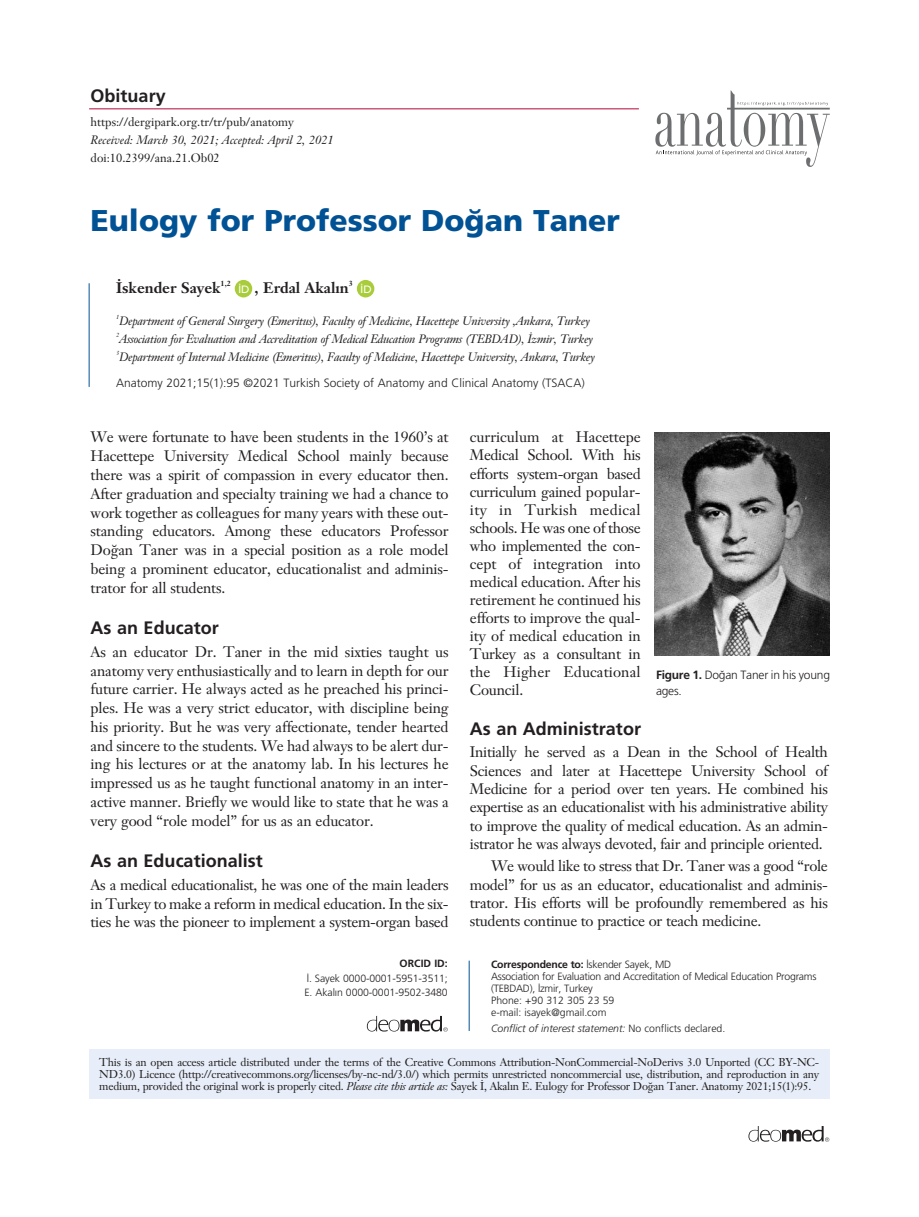
<style>
.page{position:relative;width:919px;height:1217px;background:#fff}
.page>*{position:absolute;margin:0;border:0;box-sizing:border-box;transform-origin:0 0}
.t1{font:900 30px "Frutiger";color:#005295}
.t2{font:700 18px "Frutiger";color:#231f20}
.t3{font:15px/18.8px "Janson Text";letter-spacing:-.015em;color:#231f20;text-align:justify}
.t4{font:700 15px "Janson Text";color:#231f20}
.t5{font:italic 12px "Janson Text";letter-spacing:-.02em;color:#231f20}
.t6{font:300 12px/15.8px "Frutiger";color:#231f20}
.t7{font:12px "Janson Text";color:#231f20}
.t8{font:italic 12px "Janson Text";color:#231f20}
.t9{font:11.25px/12.5px "Janson Text";letter-spacing:-.02em;color:#231f20;text-align:justify}
.t10{font:10.95px "Gill Sans";color:#fff}
.t11{font:300 10.5px/12px "Frutiger";letter-spacing:-.02em;color:#231f20}
.t12{font:italic 300 10.5px "Frutiger";color:#231f20}
.t13{font:700 10.5px "Frutiger";color:#231f20}
.t14{font:700 7.5px "Janson Text";color:#231f20}
.t15{font:italic 6px "Janson Text";color:#231f20}
.s1{font-weight:700}
.s2{font-style:normal}
.s3{font-style:italic}
</style>
<div class="page">
<svg style="left:748px;top:1126px;width:81px;height:15px"></svg>
<div style="left:357px;top:280px;width:17px;height:17px;background:#a9cc3a;border-radius:50%"></div>
<div style="left:235px;top:280px;width:17px;height:17px;background:#a9cc3a;border-radius:50%"></div>
<hr style="left:89px;top:108px;width:550px;height:1px;background:#b30738">
<svg style="left:655px;top:90px;width:174px;height:77px"></svg>
<img style="left:654px;top:432px;width:175px;height:223px">
<hr style="left:469px;top:960px;width:1px;height:70px;background:#005295">
<div style="left:89px;top:1048px;width:740px;height:50px;background:#e7eef9"></div>
<svg style="left:367px;top:1015px;width:80px;height:16px"></svg>
<hr style="left:89px;top:283px;width:1px;height:104px;background:#005295">
<p class="t2" style="left:91px;top:88px;width:77px">Obituary</p>
<p class="t7" style="left:91px;top:117px;width:205px">https://dergipark.org.tr/tr/pub/anatomy</p>
<p class="t8" style="left:91px;top:135px;width:244px">Received: March 30, 2021; Accepted: April 2, 2021</p>
<p class="t7" style="left:91px;top:153px;width:131px">doi:10.2399/ana.21.Ob02</p>
<h1 class="t1" style="left:91px;top:209px;width:530px">Eulogy for Professor Do¤an Taner</h1>
<p class="t4" style="left:116px;top:281px;width:106px">‹skender Sayek</p>
<p class="t14" style="left:220px;top:280px;width:12px">1,2</p>
<p class="t4" style="left:254px;top:281px;width:96px">, Erdal Akal›n</p>
<p class="t14" style="left:349px;top:280px;width:6px">3</p>
<p class="t15" style="left:116px;top:315px;width:5px">1</p>
<p class="t5" style="left:119px;top:316px;width:472px">Department of General Surgery (Emeritus), Faculty of Medicine, Hacettepe University ,Ankara, Turkey</p>
<p class="t15" style="left:116px;top:333px;width:5px">2</p>
<p class="t5" style="left:119px;top:334px;width:475px">Association for Evaluation and Accreditation of Medical Education Programs (TEBDAD), ‹zmir, Turkey</p>
<p class="t15" style="left:116px;top:351px;width:5px">3</p>
<p class="t5" style="left:119px;top:352px;width:477px">Department of Internal Medicine (Emeritus), Faculty of Medicine, Hacettepe University, Ankara, Turkey</p>
<p class="t6" style="left:116px;top:376px;width:470px">Anatomy 2021;15(1):95 ©2021 Turkish Society of Anatomy and Clinical Anatomy (TSACA)</p>
<p class="t10" style="left:238px;top:285px;width:12px">İD</p>
<p class="t10" style="left:360px;top:285px;width:12px">İD</p>
<p class="t3" style="left:91px;top:429px;width:359px">We were fortunate to have been students in the 1960’s at Hacettepe University Medical School mainly because there was a spirit of compassion in every educator then.<br>After graduation and specialty training we had a chance to work together as colleagues for many years with these out&shy;standing educators. Among these educators Professor Do¤an Taner was in a special position as a role model being a prominent educator, educationalist and adminis&shy;trator for all students.</p>
<p class="t2" style="left:91px;top:620px;width:129px">As an Educator</p>
<p class="t3" style="left:91px;top:643px;width:359px">As an educator Dr. Taner in the mid sixties taught us anatomy very enthusiastically and to learn in depth for our future carrier. He always acted as he preached his princi&shy;ples. He was a very strict educator, with discipline being his priority. But he was very affectionate, tender hearted and sincere to the students. We had always to be alert dur&shy;ing his lectures or at the anatomy lab. In his lectures he impressed us as he taught functional anatomy in an inter&shy;active manner. Briefly we would like to state that he was a very good “role model” for us as an educator.</p>
<p class="t2" style="left:91px;top:853px;width:173px">As an Educationalist</p>
<p class="t3" style="left:91px;top:876px;width:359px">As a medical educationalist, he was one of the main leaders in Turkey to make a reform in medical education. In the six&shy;ties he was the pioneer to implement a system-organ based</p>
<p class="t3" style="left:470px;top:430px;width:172px;line-height:18px">curriculum at Hacettepe Medical School. With his efforts system-organ based curriculum gained popular&shy;ity in Turkish medical schools. He was one of those who implemented the con&shy;cept of integration into medical education. After his retirement he continued his efforts to improve the qual&shy;ity of medical education in Turkey as a consultant in the Higher Educational Council.</p>
<p class="t2" style="left:470px;top:721px;width:172px">As an Administrator</p>
<p class="t3" style="left:470px;top:744px;width:359px;line-height:18.3px">Initially he served as a Dean in the School of Health Sciences and later at Hacettepe University School of Medicine for a period over ten years. He combined his expertise as an educationalist with his administrative ability to improve the quality of medical education. As an admin&shy;istrator he was always devoted, fair and principle oriented.</p>
<p class="t3" style="left:470px;top:858px;width:359px;line-height:18.3px;text-indent:21px">We would like to stress that Dr. Taner was a good “role model” for us as an educator, educationalist and adminis&shy;trator. His efforts will be profoundly remembered as his students continue to practice or teach medicine.</p>
<p class="t6" style="left:656px;top:667px;width:175px"><span class="s1">Figure 1.</span> Do¤an Taner in his young ages.</p>
<p class="t11" style="left:491px;top:958px;width:327px"><span class="s1">Correspondence to:</span> ‹skender Sayek, MD<br>Association for Evaluation and Accreditation of Medical Education Programs (TEBDAD), ‹zmir, Turkey<br>Phone: +90 312 305 23 59<br>e-mail: isayek@gmail.com</p>
<p class="t12" style="left:491px;top:1023px;width:236px">Conflict of interest statement: <span class="s2">No conflicts declared.</span></p>
<p class="t9" style="left:99px;top:1056px;width:721px">This is an open access article distributed under the terms of the Creative Commons Attribution-NonCommercial-NoDerivs 3.0 Unported (CC BY-NC-ND3.0) Licence (http://creativecommons.org/licenses/by-nc-nd/3.0/) which permits unrestricted noncommercial use, distribution, and reproduction in any medium, provided the original work is properly cited. <span class="s3">Please cite this article as:</span> Sayek ‹, Akal›n E. Eulogy for Professor Do¤an Taner. Anatomy 2021;15(1):95.</p>
<p class="t13" style="left:399px;top:959px;width:50px">ORCID ID:</p>
<p class="t11" style="left:304px;top:971px;width:145px;line-height:14.2px">‹. Sayek 0000-0001-5951-3511;<br>E. Akal›n 0000-0001-9502-3480</p>
</div>
